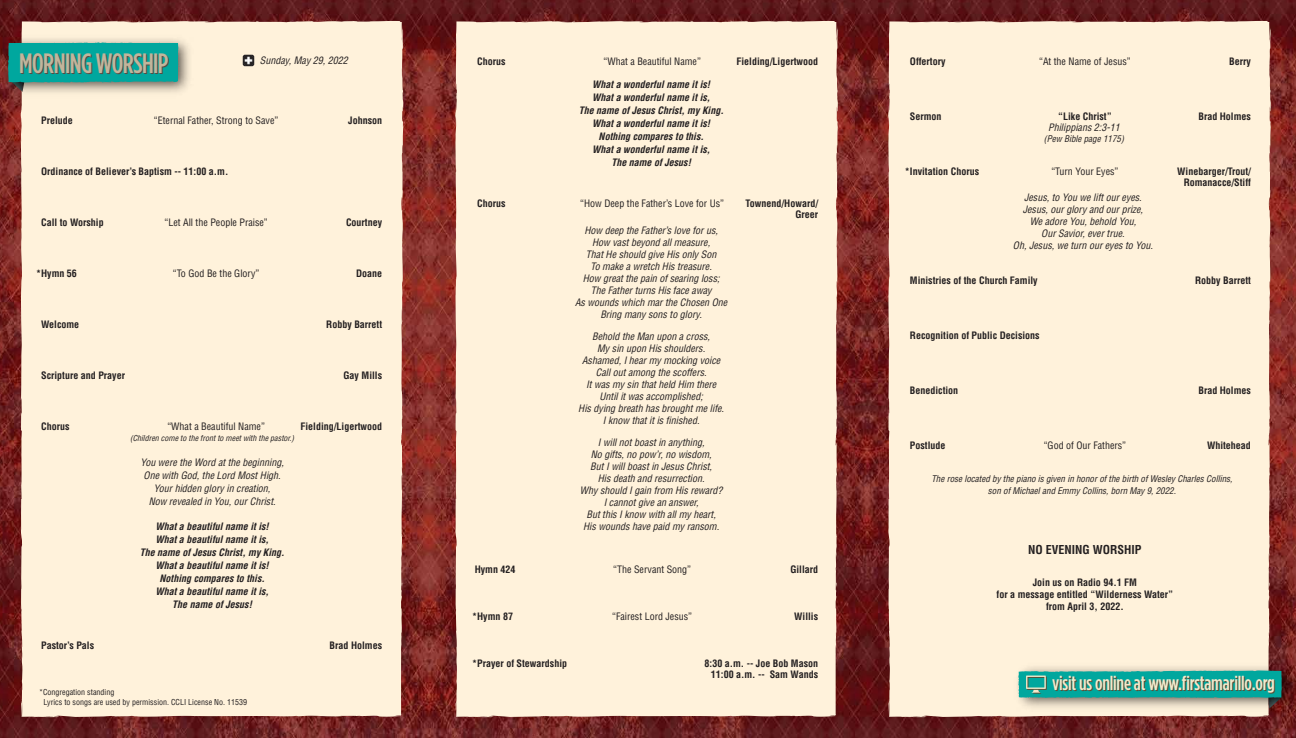
<style>
.page{position:relative;width:1296px;height:738px;background:#fff}
.page>*{position:absolute;margin:0;border:0;box-sizing:border-box;transform-origin:0 0}
.t1{font:500 28px "Gotham Condensed";letter-spacing:-.02em;color:#c2b59b}
.t2{font:500 20.1px "Gotham Condensed";letter-spacing:-.01em;color:#f5e9ca}
.t3{font:700 condensed 12px "Helvetica LT Std";color:#231f20}
.t4{font:italic condensed 10px/12px "Helvetica LT Std";color:#231f20;text-align:center}
.t5{font:700 condensed 10px/11px "Helvetica LT Std";color:#231f20;text-align:right}
.t6{font:italic 700 condensed 10px/13px "Helvetica LT Std";color:#231f20;text-align:center}
.t7{font:condensed 10px "Helvetica LT Std";color:#231f20}
.t8{font:italic condensed 9px/11.5px "Helvetica LT Std";color:#231f20;text-align:center}
.t9{font:condensed 8px/9.6px "Helvetica LT Std";color:#231f20}
.t10{font:italic condensed 8px "Helvetica LT Std";color:#231f20}
.s1{color:#5d4d34}
</style>
<div class="page">
<img style="left:0;top:0;width:1296px;height:738px">
<div style="left:21px;top:21px;width:383px;height:696px;background:#fff2db"></div>
<div style="left:455px;top:21px;width:383px;height:696px;background:#fff2db"></div>
<div style="left:888px;top:21px;width:383px;height:696px;background:#fff2db"></div>
<img style="left:0;top:32px;width:197px;height:67px">
<svg style="left:8px;top:42px;width:171px;height:41px;background:#09a69c"></svg>
<img style="left:1011px;top:660px;width:285px;height:54px">
<svg style="left:1018px;top:670px;width:264px;height:39px;background:#46aea2"></svg>
<svg style="left:243px;top:55px;width:11px;height:11px"></svg>
<h1 class="t1" style="left:19px;top:48px;width:151px">MORNING WORSHIP</h1>
<p class="t4" style="left:260px;top:54px;width:90px">Sunday, May 29, 2022</p>
<p class="t5" style="left:41px;top:115px;width:33px">Prelude</p>
<p class="t7" style="left:154px;top:114px;width:126px">“Eternal Father, Strong to Save”</p>
<p class="t5" style="left:348px;top:115px;width:35px">Johnson</p>
<p class="t5" style="left:41px;top:166px;width:189px">Ordinance of Believer’s Baptism -- 11:00 a.m.</p>
<p class="t5" style="left:41px;top:217px;width:64px">Call to Worship</p>
<p class="t7" style="left:165px;top:216px;width:105px">“Let All the People Praise”</p>
<p class="t5" style="left:346px;top:217px;width:38px">Courtney</p>
<p class="t5" style="left:36px;top:268px;width:42px">*Hymn 56</p>
<p class="t7" style="left:173px;top:267px;width:88px">“To God Be the Glory”</p>
<p class="t5" style="left:356px;top:268px;width:28px">Doane</p>
<p class="t5" style="left:41px;top:319px;width:40px">Welcome</p>
<p class="t5" style="left:326px;top:319px;width:57px">Robby Barrett</p>
<p class="t5" style="left:41px;top:370px;width:85px">Scripture and Prayer</p>
<p class="t5" style="left:344px;top:370px;width:40px">Gay Mills</p>
<p class="t5" style="left:41px;top:421px;width:30px">Chorus</p>
<p class="t7" style="left:167px;top:420px;width:99px">“What a Beautiful Name”</p>
<p class="t5" style="left:300px;top:421px;width:83px">Fielding/Ligertwood</p>
<p class="t10" style="left:130px;top:433px;width:166px">(Children come to the front to meet with the pastor.)</p>
<p class="t4" style="left:140px;top:456px;width:145px;line-height:13px">You were the Word at the beginning,<br>One with God, the Lord Most High.<br>Your hidden glory in creation,<br>Now revealed in You, our Christ.</p>
<p class="t6" style="left:140px;top:520px;width:146px">What a beautiful name it is!<br>What a beautiful name it is,<br>The name of Jesus Christ, my King.<br>What a beautiful name it is!<br>Nothing compares to this.<br>What a beautiful name it is,<br>The name of Jesus!</p>
<p class="t5" style="left:41px;top:640px;width:55px">Pastor’s Pals</p>
<p class="t5" style="left:330px;top:640px;width:54px">Brad Holmes</p>
<p class="t9" style="left:44px;top:687px;width:205px;text-indent:-4px">*Congregation standing<br>Lyrics to songs are used by permission. CCLI License No. 11539</p>
<p class="t5" style="left:477px;top:56px;width:30px">Chorus</p>
<p class="t7" style="left:603px;top:55px;width:99px">“What a Beautiful Name”</p>
<p class="t5" style="left:737px;top:56px;width:83px">Fielding/Ligertwood</p>
<p class="t6" style="left:579px;top:78px;width:146px">What a wonderful name it is!<br>What a wonderful name it is,<br>The name of Jesus Christ, my King.<br>What a wonderful name it is!<br>Nothing compares to this.<br>What a wonderful name it is,<br>The name of Jesus!</p>
<p class="t5" style="left:477px;top:198px;width:30px">Chorus</p>
<p class="t7" style="left:580px;top:197px;width:145px">“How Deep the Father’s Love for Us”</p>
<p class="t5" style="left:746px;top:198px;width:74px">Townend/Howard/<br>Greer</p>
<p class="t4" style="left:575px;top:224px;width:154px">How deep the Father’s love for us,<br>How vast beyond all measure,<br>That He should give His only Son<br>To make a wretch His treasure.<br>How great the pain of searing loss;<br>The Father turns His face away<br>As wounds which mar the Chosen One<br>Bring many sons to glory.</p>
<p class="t4" style="left:578px;top:330px;width:147px">Behold the Man upon a cross,<br>My sin upon His shoulders.<br>Ashamed, I hear my mocking voice<br>Call out among the scoffers.<br>It was my sin that held Him there<br>Until it was accomplished;<br>His dying breath has brought me life.<br>I know that it is finished.</p>
<p class="t4" style="left:580px;top:436px;width:144px">I will not boast in anything,<br>No gifts, no pow’r, no wisdom,<br>But I will boast in Jesus Christ,<br>His death and resurrection.<br>Why should I gain from His reward?<br>I cannot give an answer,<br>But this I know with all my heart,<br>His wounds have paid my ransom.</p>
<p class="t5" style="left:475px;top:564px;width:42px">Hymn 424</p>
<p class="t7" style="left:613px;top:563px;width:79px">“The Servant Song”</p>
<p class="t5" style="left:790px;top:564px;width:29px">Gillard</p>
<p class="t5" style="left:472px;top:611px;width:42px">*Hymn 87</p>
<p class="t7" style="left:612px;top:610px;width:81px">“Fairest Lord Jesus”</p>
<p class="t5" style="left:794px;top:611px;width:25px">Willis</p>
<p class="t5" style="left:472px;top:658px;width:96px">*Prayer of Stewardship</p>
<p class="t5" style="left:705px;top:658px;width:115px">8:30 a.m. -- Joe Bob Mason<br>11:00 a.m. -- Sam Wands</p>
<p class="t5" style="left:910px;top:56px;width:37px">Offertory</p>
<p class="t7" style="left:1039px;top:55px;width:93px">“At the Name of Jesus”</p>
<p class="t5" style="left:1229px;top:56px;width:23px">Berry</p>
<p class="t5" style="left:910px;top:111px;width:33px">Sermon</p>
<p class="t5" style="left:1058px;top:111px;width:55px">“Like Christ”</p>
<p class="t5" style="left:1198px;top:111px;width:54px">Brad Holmes</p>
<p class="t4" style="left:1048px;top:122px;width:73px">Philippians 2:3-11</p>
<p class="t8" style="left:1044px;top:133px;width:82px">(Pew Bible page 1175)</p>
<p class="t5" style="left:905px;top:166px;width:76px">*Invitation Chorus</p>
<p class="t7" style="left:1051px;top:165px;width:69px">“Turn Your Eyes”</p>
<p class="t5" style="left:1177px;top:166px;width:75px">Winebarger/Trout/<br>Romanacce/Stiff</p>
<p class="t4" style="left:1013px;top:192px;width:141px">Jesus, to You we lift our eyes.<br>Jesus, our glory and our prize,<br>We adore You, behold You,<br>Our Savior, ever true.<br>Oh, Jesus, we turn our eyes to You.</p>
<p class="t5" style="left:910px;top:275px;width:129px">Ministries of the Church Family</p>
<p class="t5" style="left:1195px;top:275px;width:57px">Robby Barrett</p>
<p class="t5" style="left:910px;top:330px;width:131px">Recognition of Public Decisions</p>
<p class="t5" style="left:910px;top:385px;width:50px">Benediction</p>
<p class="t5" style="left:1198px;top:385px;width:54px">Brad Holmes</p>
<p class="t5" style="left:910px;top:440px;width:37px">Postlude</p>
<p class="t7" style="left:1044px;top:439px;width:84px">“God of Our Fathers”</p>
<p class="t5" style="left:1207px;top:440px;width:45px">Whitehead</p>
<p class="t8" style="left:931px;top:473px;width:302px">The rose located by the piano is given in honor of the birth of Wesley Charles Collins, son of Michael and Emmy Collins, born May 9, 2022.</p>
<p class="t3" style="left:1028px;top:542px;width:115px">NO EVENING WORSHIP</p>
<p class="t5" style="left:997px;top:576px;width:178px;line-height:12px;text-align:center">Join us on Radio 94.1 FM<br>for a message entitled “Wilderness Water” from April 3, 2022.</p>
<h2 class="t2" style="left:1053px;top:672px;width:223px"><span class="s1">vi</span>sit <span class="s1">us</span>onl<span class="s1">ine</span> at www.firstam<span class="s1">ar</span>ill<span class="s1">o.</span>org</h2>
</div>
